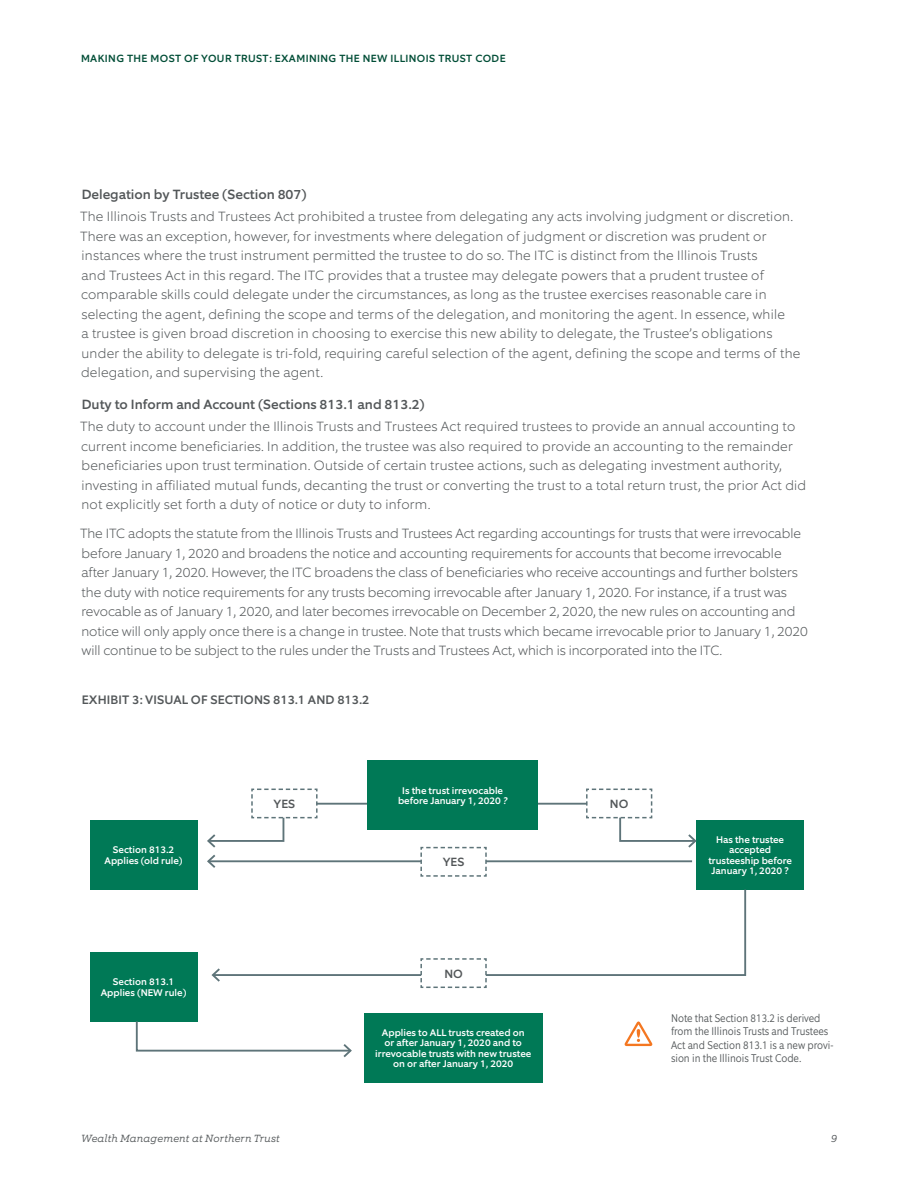
<style>
.page{position:relative;width:918px;height:1188px;background:#fff}
.page>*{position:absolute;margin:0;border:0;box-sizing:border-box;transform-origin:0 0}
.t1{font:200 13.5px/19.5px "Equip";letter-spacing:.02em;color:#535759}
.t2{font:200 13.5px/19.5px "Equip";color:#535759}
.t3{font:500 13.5px "Equip";color:#535759}
.t4{font:500 12.3px "Equip";letter-spacing:.01em;color:#535759}
.t5{font:500 12px "Equip";color:#535759}
.t6{font:300 11.25px/13.5px "Equip Condensed";color:#535759}
.t7{font:500 10.5px "Equip";letter-spacing:.04em;color:#004d36}
.t8{font:italic 300 10.5px "Equip Slab";letter-spacing:.02em;color:#535759}
.t9{font:500 9.75px/10.5px "Equip";color:#fff;text-align:center}
.s1{font-style:italic}
</style>
<div class="page">
<hr style="left:317px;top:803px;width:277px;height:2px;background:#5e7479">
<div style="left:90px;top:820px;width:107px;height:69px;background:#007956"></div>
<div style="left:90px;top:952px;width:107px;height:70px;background:#007956"></div>
<div style="left:697px;top:820px;width:107px;height:69px;background:#007956"></div>
<div style="left:364px;top:1013px;width:178px;height:70px;background:#007956"></div>
<svg style="left:222px;top:888px;width:525px;height:88px"></svg>
<svg style="left:211px;top:968px;width:11px;height:14px"></svg>
<svg style="left:585px;top:788px;width:112px;height:62px"></svg>
<svg style="left:135px;top:1020px;width:217px;height:38px"></svg>
<hr style="left:208px;top:860px;width:484px;height:2px;background:#5e7479">
<svg style="left:207px;top:788px;width:111px;height:80px"></svg>
<div style="left:367px;top:760px;width:171px;height:70px;background:#007956"></div>
<svg style="left:420px;top:846px;width:68px;height:31px"></svg>
<svg style="left:420px;top:957px;width:68px;height:31px"></svg>
<svg style="left:624px;top:1021px;width:29px;height:25px"></svg>
<p class="t7" style="left:81px;top:52px;width:426px">MAKING THE MOST OF YOUR TRUST: EXAMINING THE NEW ILLINOIS TRUST CODE</p>
<p class="t3" style="left:82px;top:186px;width:226px">Delegation by Trustee (Section 807)</p>
<p class="t1" style="left:80px;top:207px;width:722px">The Illinois Trusts and Trustees Act prohibited a trustee from delegating any acts involving judgment or discretion.<br>There was an exception, however, for investments where delegation of judgment or discretion was prudent or instances where the trust instrument permitted the trustee to do so. The ITC is distinct from the Illinois Trusts<br>and Trustees Act in this regard. The ITC provides that a trustee may delegate powers that a prudent trustee of comparable skills could delegate under the circumstances, as long as the trustee exercises reasonable care in selecting the agent, defining the scope and terms of the delegation, and monitoring the agent. In essence, while<br>a trustee is given broad discretion in choosing to exercise this new ability to delegate, the Trustee’s obligations under the ability to delegate is tri-fold, requiring careful selection of the agent, defining the scope and terms of the delegation, and supervising the agent.</p>
<p class="t3" style="left:82px;top:396px;width:345px">Duty to Inform and Account (Sections 813.1 and 813.2)</p>
<p class="t1" style="left:80px;top:417px;width:728px">The duty to account under the Illinois Trusts and Trustees Act required trustees to provide an annual accounting to current income beneficiaries. In addition, the trustee was also required to provide an accounting to the remainder beneficiaries upon trust termination. Outside of certain trustee actions, such as delegating investment authority, investing in affiliated mutual funds, decanting the trust or converting the trust to a total return trust, the prior Act did not explicitly set forth a duty of notice or duty to inform.</p>
<p class="t2" style="left:80px;top:524px;width:729px">The ITC adopts the statute from the Illinois Trusts and Trustees Act regarding accountings for trusts that were irrevocable before January 1, 2020 and broadens the notice and accounting requirements for accounts that become irrevocable after January 1, 2020. However, the ITC broadens the class of beneficiaries who receive accountings and further bolsters the duty with notice requirements for any trusts becoming irrevocable after January 1, 2020. For instance, if a trust was revocable as of January 1, 2020, and later becomes irrevocable on December 2, 2020, the new rules on accounting and notice will only apply once there is a change in trustee. Note that trusts which became irrevocable prior to January 1, 2020 will continue to be subject to the rules under the Trusts and Trustees Act, which is incorporated into the ITC.</p>
<p class="t4" style="left:82px;top:692px;width:289px">EXHIBIT 3: VISUAL OF SECTIONS 813.1 AND 813.2</p>
<p class="t9" style="left:104px;top:844px;width:80px">Section 813.2<br>Applies (old rule)</p>
<p class="t9" style="left:101px;top:977px;width:87px">Section 813.1<br>Applies (NEW rule)</p>
<p class="t9" style="left:398px;top:785px;width:111px">Is the trust irrevocable before January 1, 2020 <span class="s1">?</span></p>
<p class="t5" style="left:274px;top:796px;width:23px">YES</p>
<p class="t5" style="left:610px;top:796px;width:20px">NO</p>
<p class="t5" style="left:443px;top:854px;width:23px">YES</p>
<p class="t5" style="left:444px;top:966px;width:20px">NO</p>
<p class="t9" style="left:375px;top:1027px;width:157px">Applies to ALL trusts created on<br>or after January 1, 2020 and to irrevocable trusts with new trustee on or after January 1, 2020</p>
<p class="t9" style="left:708px;top:834px;width:85px">Has the trustee accepted trusteeship before<br>January 1, 2020 ?</p>
<p class="t6" style="left:671px;top:1011px;width:164px">Note that Section 813.2 is derived from the Illinois Trusts and Trustees Act and Section 813.1 is a new provi&shy;sion in the Illinois Trust Code.</p>
<p class="t8" style="left:81px;top:1132px;width:200px">Wealth Management at Northern Trust</p>
<p class="t8" style="left:831px;top:1132px;width:7px">9</p>
</div>
